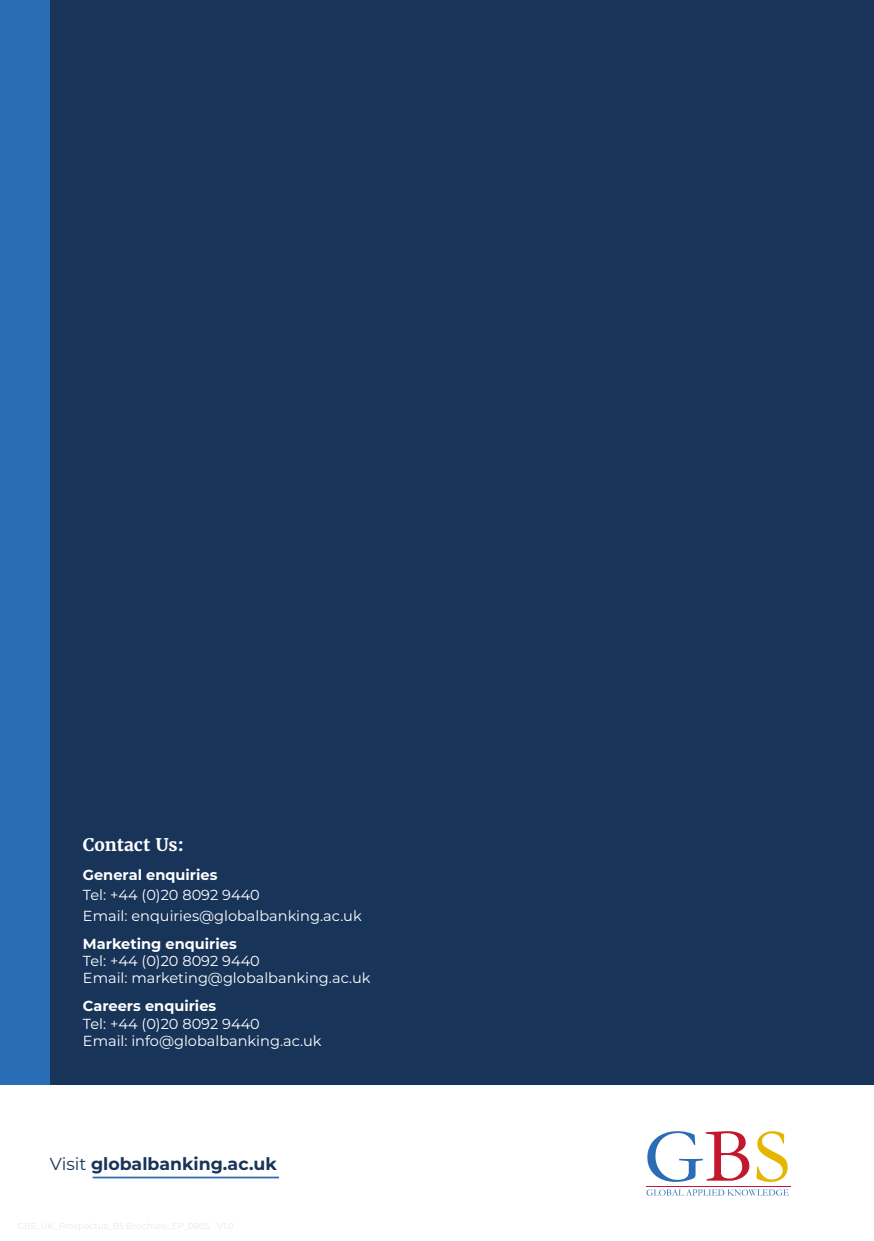
<style>
.page{position:relative;width:874px;height:1241px;background:#fff}
.page>*{position:absolute;margin:0;border:0;box-sizing:border-box;transform-origin:0 0}
.t1{font:700 17.32px "Montserrat";color:#183459}
.t2{font:700 17.32px "Merriweather";color:#fff}
.t3{font:14.53px/17.5px "Montserrat";color:#fff}
.t4{font:700 14.53px "Montserrat";color:#fff}
.s1{font-weight:400}
</style>
<div class="page">
<div style="left:0;top:0;width:873px;height:1240px;background:#183459"></div>
<div style="left:0;top:0;width:50px;height:1085px;background:#2b6db5"></div>
<div style="left:0;top:1085px;width:873px;height:155px;background:#fff"></div>
<hr style="left:92px;top:1176px;width:187px;height:2px;background:#2b6db5">
<svg style="left:647px;top:1131px;width:102px;height:50px"></svg>
<svg style="left:756px;top:1131px;width:31px;height:50px"></svg>
<hr style="left:645px;top:1185px;width:144px;height:1px;background:#c2172d">
<svg style="left:646px;top:1189px;width:142px;height:6px"></svg>
<p class="t2" style="left:83px;top:833px;width:102px">Contact Us:</p>
<p class="t4" style="left:83px;top:864px;width:136px">General enquiries</p>
<p class="t3" style="left:83px;top:884px;width:280px;line-height:20.3px">Tel: +44 (0)20 8092 9440<br>Email: enquiries@globalbanking.ac.uk</p>
<p class="t4" style="left:83px;top:932px;width:155px">Marketing enquiries</p>
<p class="t3" style="left:83px;top:951px;width:289px">Tel: +44 (0)20 8092 9440<br>Email: marketing@globalbanking.ac.uk</p>
<p class="t4" style="left:83px;top:995px;width:135px">Careers enquiries</p>
<p class="t3" style="left:83px;top:1013px;width:240px">Tel: +44 (0)20 8092 9440<br>Email: info@globalbanking.ac.uk</p>
<p class="t1" style="left:50px;top:1150px;width:228px"><span class="s1">Visit</span> globalbanking.ac.uk</p>
</div>
